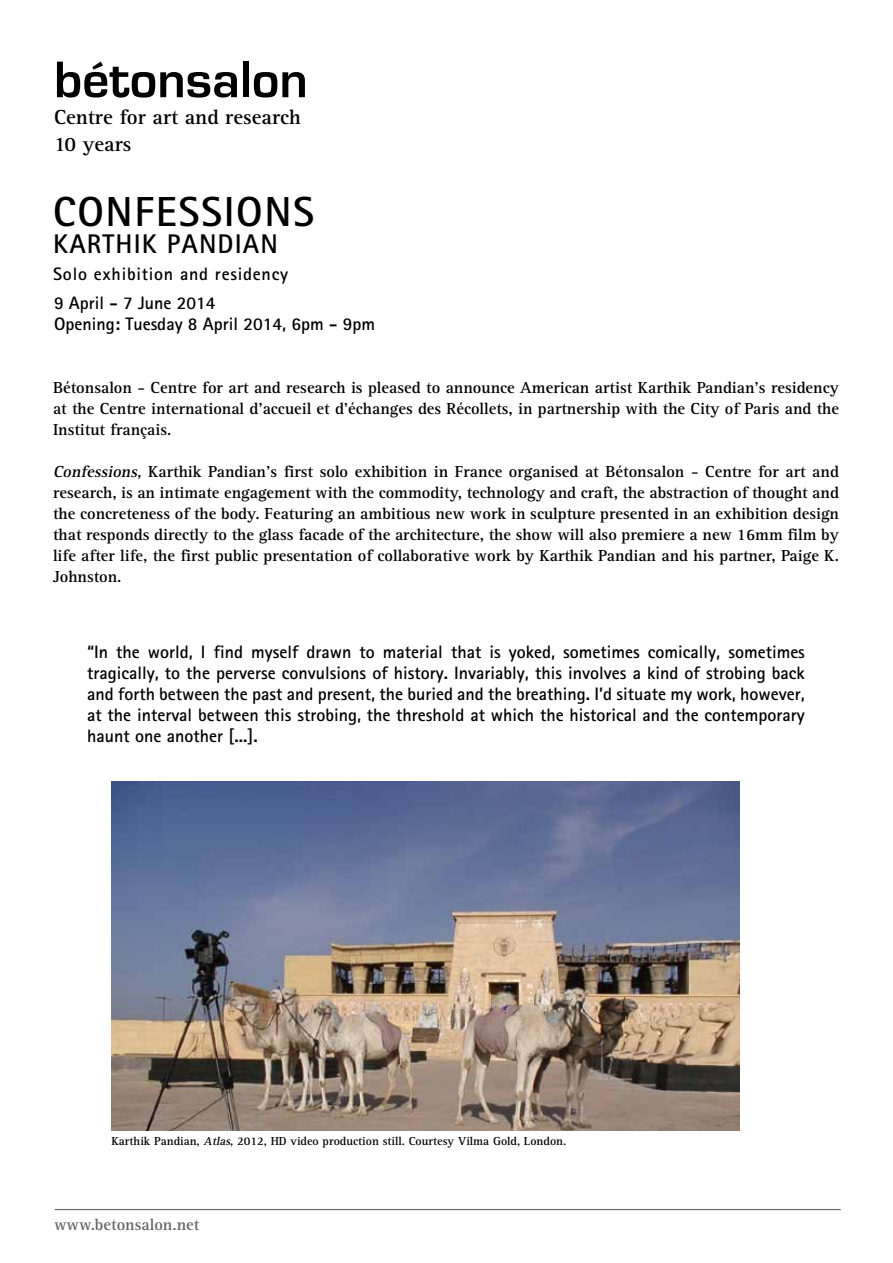
<style>
.page{position:relative;width:893px;height:1263px;background:#fff}
.page>*{position:absolute;margin:0;border:0;box-sizing:border-box;transform-origin:0 0}
.t1{font:700 53.4px "Eurostile";color:#000}
.t2{font:700 42px "Rotis Sans Serif";letter-spacing:.04em;color:#000}
.t3{font:700 27px "Rotis Sans Serif";letter-spacing:.04em;color:#000}
.t4{font:700 21px/27px "Rotis Serif";color:#000}
.t5{font:700 18px/21px "Rotis Sans Serif";color:#000;text-align:justify}
.t6{font:700 18px/29.1px "Rotis Sans Serif";letter-spacing:.04em;color:#000}
.t7{font:700 16.5px/21px "Rotis Serif";color:#000;text-align:justify}
.t8{font:700 16.5px "Rotis Serif";color:#636466}
.t9{font:700 12px "Rotis Serif";color:#000}
.s1{font-style:italic}
</style>
<div class="page">
<hr style="left:55px;top:1209px;width:786px;height:1px;background:#636466">
<img style="left:112px;top:781px;width:627px;height:349px">
<h1 class="t1" style="left:54px;top:51px;width:255px">bétonsalon</h1>
<p class="t4" style="left:54px;top:104px;width:248px">Centre for art and research<br>10 years</p>
<h2 class="t2" style="left:53px;top:186px;width:263px">CONFESSIONS</h2>
<h3 class="t3" style="left:53px;top:227px;width:226px">KARTHIK PANDIAN</h3>
<p class="t6" style="left:53px;top:259px;width:236px">Solo exhibition and residency<br>9 April - 7 June 2014</p>
<p class="t5" style="left:54px;top:314px;width:323px">Opening: Tuesday 8 April 2014, 6pm - 9pm</p>
<p class="t7" style="left:53px;top:377px;width:787px">Bétonsalon - Centre for art and research is pleased to announce American artist Karthik Pandian’s residency at the Centre international d’accueil et d’échanges des Récollets, in partnership with the City of Paris and the Institut français.</p>
<p class="t7" style="left:53px;top:461px;width:787px"><span class="s1">Confessions,</span> Karthik Pandian’s first solo exhibition in France organised at Bétonsalon - Centre for art and research, is an intimate engagement with the commodity, technology and craft, the abstraction of thought and the concreteness of the body. Featuring an ambitious new work in sculpture presented in an exhibition design that responds directly to the glass facade of the architecture, the show will also premiere a new 16mm film by life after life, the first public presentation of collaborative work by Karthik Pandian and his partner, Paige K.<br>Johnston.</p>
<p class="t5" style="left:87px;top:641px;width:719px">“In the world, I find myself drawn to material that is yoked, sometimes comically, sometimes tragically, to the perverse convulsions of history. Invariably, this involves a kind of strobing back and forth between the past and present, the buried and the breathing. I’d situate my work, however, at the interval between this strobing, the threshold at which the historical and the contemporary haunt one another [...].</p>
<p class="t9" style="left:111px;top:1134px;width:456px">Karthik Pandian, <span class="s1">Atlas</span>, 2012, HD video production still. Courtesy Vilma Gold, London.</p>
<p class="t8" style="left:54px;top:1215px;width:147px">www.betonsalon.net</p>
</div>
